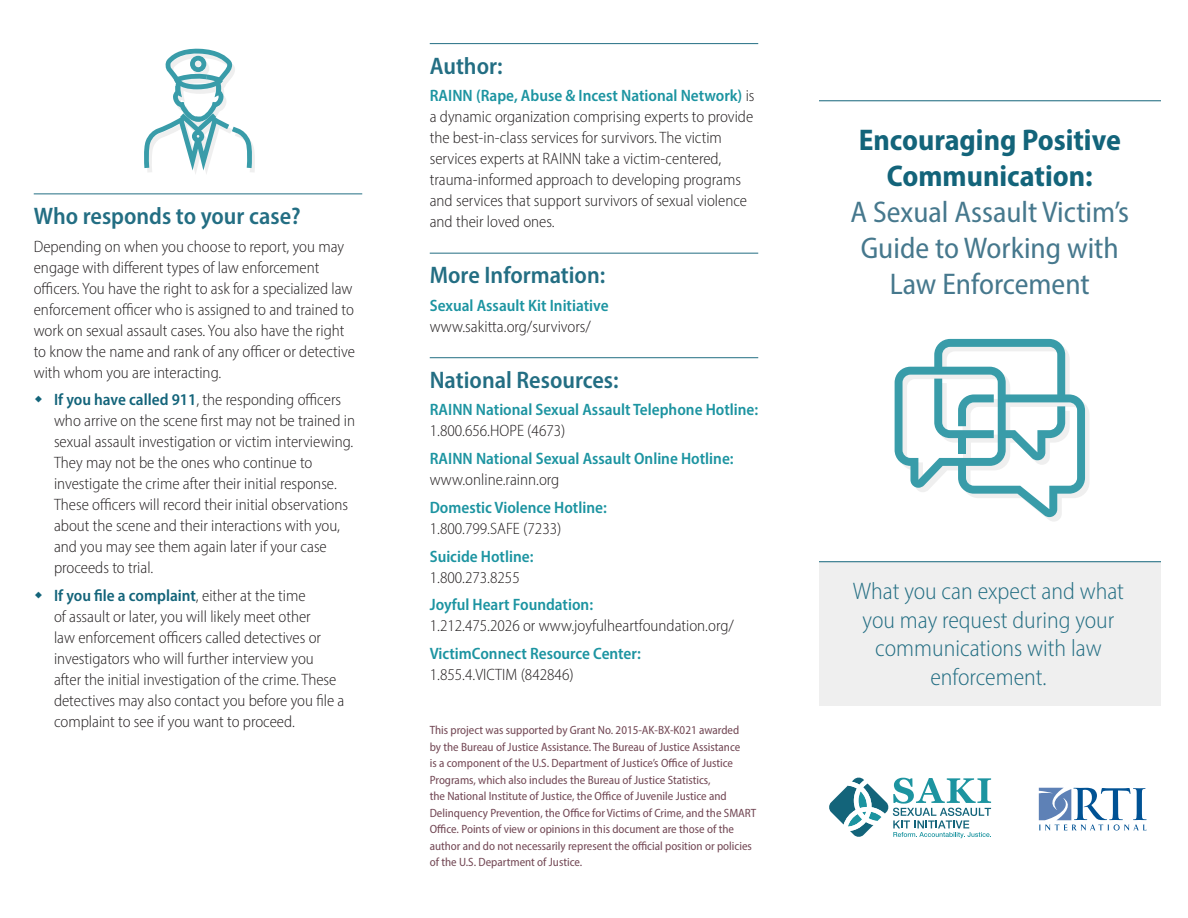
<style>
.page{position:relative;width:1188px;height:918px;background:#fff}
.page>*{position:absolute;margin:0;border:0;box-sizing:border-box;transform-origin:0 0}
.H2__Subtitle{font:semi-condensed 30px/36px "Myriad Pro";color:#46788d;text-align:center}
.H1__Title{font:700 semi-condensed 30px/36px "Myriad Pro";color:#13647a;text-align:center}
.call-out{font:300 semi-condensed 24px/28.8px "Myriad Pro";color:#236e83;text-align:center}
.Guide_Question{font:600 semi-condensed 24px "Myriad Pro";color:#236e83}
.text1{font:300 semi-condensed 16.5px/21px "Myriad Pro";color:#231f20}
.text1-2{font:600 semi-condensed 16.5px/21px "Myriad Pro";color:#1c94a1}
.footnote{font:semi-condensed 12px/16.5px "Myriad Pro";color:#724754}
.s1{font-weight:600;color:#13647a}
.s2{font-weight:600;color:#1c94a1}
.s3{font-weight:300;color:#231f20}
</style>
<div class="page">
<svg style="left:1039px;top:788px;width:108px;height:43px"></svg>
<svg style="left:829px;top:778px;width:162px;height:60px"></svg>
<div style="left:819px;top:562px;width:342px;height:143px;background:#efefef"></div>
<hr style="left:819px;top:561px;width:342px;height:1px;background:#13647a">
<hr style="left:819px;top:101px;width:342px;height:1px;background:#13647a">
<hr style="left:34px;top:194px;width:328px;height:1px;background:#236e83">
<hr style="left:430px;top:43px;width:328px;height:1px;background:#236e83">
<hr style="left:430px;top:253px;width:328px;height:1px;background:#236e83">
<hr style="left:430px;top:357px;width:328px;height:1px;background:#236e83">
<svg style="left:144px;top:48px;width:111px;height:126px"></svg>
<svg style="left:895px;top:339px;width:194px;height:182px"></svg>
<p class="Guide_Question" style="left:34px;top:201px;width:268px">Who responds to your case?</p>
<p class="text1" style="left:34px;top:235px;width:323px">Depending on when you choose to report, you may engage with different types of law enforcement officers. You have the right to ask for a specialized law enforcement officer who is assigned to and trained to work on sexual assault cases. You also have the right to know the name and rank of any officer or detective with whom you are interacting.</p>
<p class="text1" style="left:54px;top:389px;width:303px"><span class="s1">If you have called 911</span>, the responding officers who arrive on the scene first may not be trained in sexual assault investigation or victim interviewing.<br>They may not be the ones who continue to investigate the crime after their initial response.<br>These officers will record their initial observations about the scene and their interactions with you, and you may see them again later if your case proceeds to trial.</p>
<p class="text1" style="left:54px;top:585px;width:292px"><span class="s1">If you file a complaint</span>, either at the time<br>of assault or later, you will likely meet other<br>law enforcement officers called detectives or investigators who will further interview you after the initial investigation of the crime. These detectives may also contact you before you file a complaint to see if you want to proceed.</p>
<p class="Guide_Question" style="left:430px;top:50px;width:74px">Author:</p>
<p class="text1" style="left:430px;top:85px;width:326px"><span class="s2">RAINN (Rape, Abuse &amp; Incest National Network)</span> is a dynamic organization comprising experts to provide the best-in-class services for survivors. The victim services experts at RAINN take a victim-centered, trauma-informed approach to developing programs and services that support survivors of sexual violence and their loved ones.</p>
<p class="Guide_Question" style="left:430px;top:260px;width:177px">More Information:</p>
<p class="text1-2" style="left:430px;top:294px;width:180px">Sexual Assault Kit Initiative <span class="s3">www.sakitta.org/survivors/</span></p>
<p class="Guide_Question" style="left:430px;top:364px;width:190px">National Resources:</p>
<p class="text1-2" style="left:430px;top:399px;width:330px">RAINN National Sexual Assault Telephone Hotline:<br><span class="s3">1.800.656.HOPE (4673)</span></p>
<p class="text1-2" style="left:430px;top:448px;width:305px">RAINN National Sexual Assault Online Hotline: <span class="s3">www.online.rainn.org</span></p>
<p class="text1-2" style="left:430px;top:496px;width:179px">Domestic Violence Hotline:<br><span class="s3">1.800.799.SAFE (7233)</span></p>
<p class="text1-2" style="left:430px;top:545px;width:105px">Suicide Hotline:<br><span class="s3">1.800.273.8255</span></p>
<p class="text1" style="left:430px;top:594px;width:306px"><span class="s2">Joyful Heart Foundation:<br></span>1.212.475.2026 or www.joyfulheartfoundation.org/</p>
<p class="text1-2" style="left:430px;top:643px;width:213px">VictimConnect Resource Center:<br><span class="s3">1.855.4.VICTIM (842846)</span></p>
<p class="footnote" style="left:430px;top:722px;width:328px">This project was supported by Grant No. 2015-AK-BX-K021 awarded<br>by the Bureau of Justice Assistance. The Bureau of Justice Assistance<br>is a component of the U.S. Department of Justice’s Office of Justice Programs, which also includes the Bureau of Justice Statistics,<br>the National Institute of Justice, the Office of Juvenile Justice and Delinquency Prevention, the Office for Victims of Crime, and the SMART Office. Points of view or opinions in this document are those of the author and do not necessarily represent the official position or policies of the U.S. Department of Justice.</p>
<p class="H1__Title" style="left:859px;top:121px;width:264px">Encouraging Positive<br>Communication:</p>
<p class="H2__Subtitle" style="left:851px;top:193px;width:280px">A Sexual Assault Victim’s<br>Guide to Working with<br>Law Enforcement</p>
<p class="call-out" style="left:853px;top:576px;width:273px">What you can expect and what you may request during your communications with law enforcement.</p>
</div>
